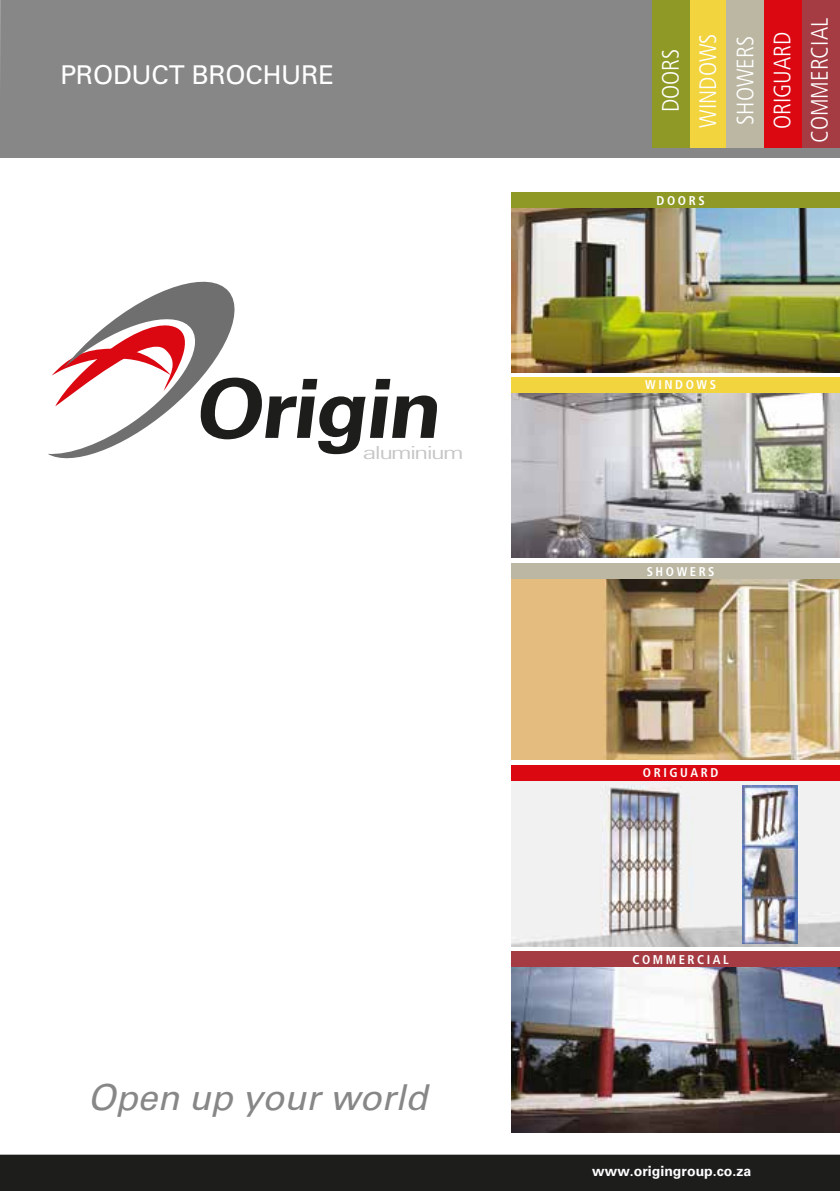
<style>
.page{position:relative;width:840px;height:1191px;background:#fff}
.page>*{position:absolute;margin:0;border:0;box-sizing:border-box;transform-origin:0 0}
.t1{font:italic 35.6px "Univers LT Std";color:#878787}
.t2{font:25.8px "Univers LT Std";letter-spacing:-.005em;color:#fff}
.t3{font:300 condensed 23.8px/37.2px "Frutiger LT Std";color:#fff;text-align:center}
.t4{font:300 condensed 18px "Univers LT Std";letter-spacing:-.06em;color:#c6c6c6;scale:1.71 1}
.t5{font:700 14px "Univers LT Std";color:#fff}
.t6{font:700 condensed 12.6px "Frutiger LT Std";letter-spacing:.2em;color:#fff}
</style>
<div class="page">
<svg style="left:48px;top:281px;width:389px;height:178px"></svg>
<img style="left:511px;top:208px;width:328px;height:164px">
<img style="left:511px;top:393px;width:328px;height:164px">
<div style="left:511px;top:192px;width:328px;height:16px;background:#8e9926"></div>
<div style="left:511px;top:377px;width:328px;height:16px;background:#f2d43e"></div>
<img style="left:511px;top:966px;width:328px;height:166px">
<div style="left:511px;top:950px;width:328px;height:16px;background:#a53b43"></div>
<div style="left:0;top:1154px;width:839px;height:37px;background:#1d1d1b"></div>
<img style="left:511px;top:780px;width:328px;height:166px">
<div style="left:511px;top:764px;width:328px;height:16px;background:#db0812"></div>
<div style="left:0;top:0;width:651px;height:148px;background:#878787"></div>
<img style="left:511px;top:579px;width:328px;height:180px">
<div style="left:688px;top:0;width:38px;height:155px;background:#f2d43e"></div>
<div style="left:726px;top:0;width:38px;height:155px;background:#bbb7a2"></div>
<div style="left:764px;top:0;width:38px;height:155px;background:#db0812"></div>
<div style="left:801px;top:0;width:38px;height:155px;background:#a53b43"></div>
<div style="left:651px;top:0;width:37px;height:155px;background:#8e9926"></div>
<div style="left:0;top:148px;width:839px;height:9px;background:#878787"></div>
<div style="left:511px;top:563px;width:328px;height:16px;background:#bbb7a2"></div>
<img style="left:742px;top:785px;width:55px;height:158px">
<h2 class="t2" style="left:60px;top:59px;width:275px">PRODUCT BROCHURE</h2>
<h3 class="t4" style="left:362px;top:442px;width:60px">aluminium</h3>
<h1 class="t1" style="left:88px;top:1076px;width:341px">Open up your world</h1>
<h3 class="t3" style="left:652px;top:143px;width:127px;rotate:-90deg">DOORS<br>WINDOWS<br>SHOWERS<br>ORIGUARD<br>COMMERCIAL</h3>
<p class="t6" style="left:656px;top:193px;width:49px">DOORS</p>
<p class="t6" style="left:645px;top:377px;width:72px">WINDOWS</p>
<p class="t6" style="left:646px;top:564px;width:69px">SHOWERS</p>
<p class="t6" style="left:642px;top:765px;width:77px">ORIGUARD</p>
<p class="t6" style="left:632px;top:951px;width:98px">COMMERCIAL</p>
<p class="t5" style="left:592px;top:1162px;width:160px">www.origingroup.co.za</p>
</div>
